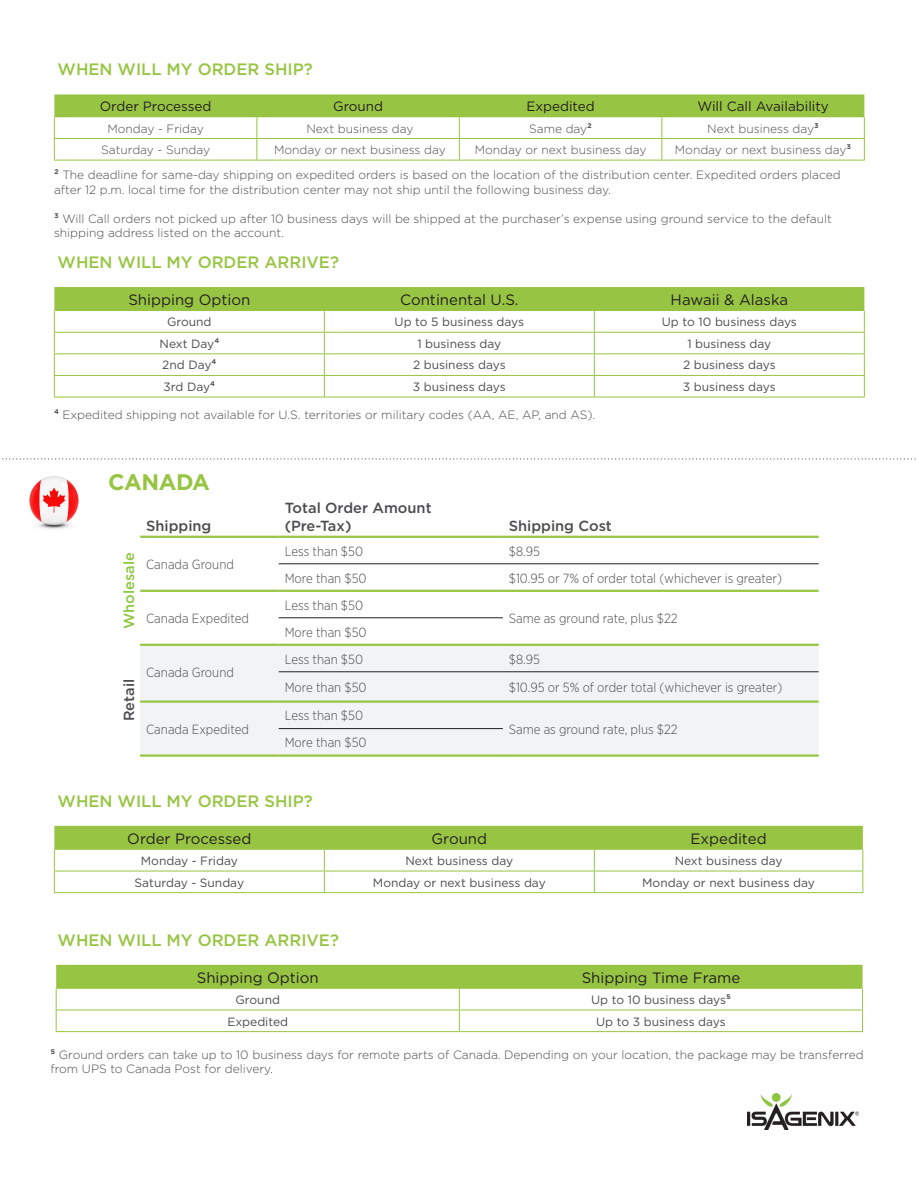
<style>
.page{position:relative;width:918px;height:1188px;background:#fff}
.page>*{position:absolute;margin:0;border:0;box-sizing:border-box;transform-origin:0 0}
.t1{font:700 22.5px "Gotham";letter-spacing:-.02em;color:#97c543}
.t2{font:500 16.5px "Gotham";color:#97c543}
.t3{font:15px "Gotham";color:#231f20}
.t4{font:500 14.55px/17.5px "Gotham";color:#4b4c4d}
.t5{font:500 14.55px "Gotham";color:#8bc63e}
.t6{font:13.5px "Gotham";color:#231f20}
.t7{font:300 13.35px "Gotham Narrow";color:#4b4c4d}
.t8{font:300 12px/14.4px "Gotham";color:#4b4c4d}
.t9{font:12px "Gotham";color:#4b4c4d}
.s1{font-weight:700}
</style>
<div class="page">
<img style="left:748px;top:1094px;width:110px;height:35px">
<svg style="left:54px;top:94px;width:811px;height:66px"></svg>
<hr style="left:54px;top:160px;width:203px;height:1px;background:#97c543">
<hr style="left:257px;top:160px;width:202px;height:1px;background:#97c543">
<hr style="left:459px;top:160px;width:203px;height:1px;background:#97c543">
<hr style="left:662px;top:160px;width:203px;height:1px;background:#97c543">
<svg style="left:54px;top:287px;width:811px;height:110px"></svg>
<hr style="left:54px;top:397px;width:270px;height:1px;background:#97c543">
<hr style="left:324px;top:397px;width:270px;height:1px;background:#97c543">
<hr style="left:594px;top:397px;width:271px;height:1px;background:#97c543">
<svg style="left:140px;top:563px;width:679px;height:81px"></svg>
<div style="left:140px;top:646px;width:679px;height:108px;background:#f2f3f4"></div>
<hr style="left:140px;top:536px;width:139px;height:2px;background:#97c543">
<hr style="left:279px;top:536px;width:224px;height:2px;background:#97c543">
<hr style="left:503px;top:536px;width:316px;height:2px;background:#97c543">
<hr style="left:279px;top:563px;width:224px;height:1px;background:#231f20">
<hr style="left:503px;top:563px;width:316px;height:1px;background:#231f20">
<hr style="left:279px;top:617px;width:224px;height:1px;background:#231f20">
<hr style="left:140px;top:590px;width:139px;height:2px;background:#97c543">
<hr style="left:279px;top:590px;width:224px;height:2px;background:#97c543">
<hr style="left:503px;top:590px;width:316px;height:2px;background:#97c543">
<hr style="left:140px;top:644px;width:139px;height:2px;background:#97c543">
<hr style="left:279px;top:644px;width:224px;height:2px;background:#97c543">
<hr style="left:503px;top:644px;width:316px;height:2px;background:#97c543">
<hr style="left:140px;top:754px;width:139px;height:3px;background:#97c543">
<hr style="left:279px;top:754px;width:224px;height:3px;background:#97c543">
<hr style="left:503px;top:754px;width:316px;height:3px;background:#97c543">
<hr style="left:279px;top:671px;width:224px;height:1px;background:#231f20">
<hr style="left:503px;top:671px;width:316px;height:1px;background:#231f20">
<hr style="left:279px;top:728px;width:224px;height:1px;background:#231f20">
<hr style="left:140px;top:700px;width:139px;height:3px;background:#97c543">
<hr style="left:279px;top:700px;width:224px;height:3px;background:#97c543">
<hr style="left:503px;top:700px;width:316px;height:3px;background:#97c543">
<img style="left:29px;top:476px;width:50px;height:53px">
<svg style="left:2px;top:458px;width:914px;height:2px"></svg>
<svg style="left:54px;top:826px;width:809px;height:66px"></svg>
<hr style="left:54px;top:892px;width:270px;height:1px;background:#97c543">
<hr style="left:324px;top:892px;width:270px;height:1px;background:#97c543">
<hr style="left:594px;top:892px;width:269px;height:1px;background:#97c543">
<svg style="left:56px;top:965px;width:807px;height:66px"></svg>
<hr style="left:56px;top:1031px;width:403px;height:1px;background:#97c543">
<hr style="left:459px;top:1031px;width:404px;height:1px;background:#97c543">
<p class="t2" style="left:58px;top:59px;width:257px">WHEN WILL MY ORDER SHIP?</p>
<p class="t6" style="left:100px;top:98px;width:113px">Order Processed</p>
<p class="t6" style="left:333px;top:98px;width:52px">Ground</p>
<p class="t6" style="left:526px;top:98px;width:70px">Expedited</p>
<p class="t6" style="left:697px;top:98px;width:133px">Will Call Availability</p>
<p class="t8" style="left:107px;top:121px;width:98px">Monday - Friday</p>
<p class="t8" style="left:306px;top:121px;width:108px">Next business day</p>
<p class="t8" style="left:529px;top:121px;width:65px">Same day<span class="s1">²</span></p>
<p class="t8" style="left:707px;top:121px;width:113px">Next business day<span class="s1">³</span></p>
<p class="t8" style="left:101px;top:142px;width:110px">Saturday - Sunday</p>
<p class="t8" style="left:274px;top:142px;width:173px">Monday or next business day</p>
<p class="t8" style="left:475px;top:142px;width:173px">Monday or next business day</p>
<p class="t8" style="left:675px;top:142px;width:178px">Monday or next business day<span class="s1">³</span></p>
<p class="t8" style="left:54px;top:168px;width:788px"><span class="s1">²</span> The deadline for same-day shipping on expedited orders is based on the location of the distribution center. Expedited orders placed after 12 p.m. local time for the distribution center may not ship until the following business day.</p>
<p class="t8" style="left:54px;top:211px;width:779px"><span class="s1">³</span> Will Call orders not picked up after 10 business days will be shipped at the purchaser’s expense using ground service to the default shipping address listed on the account.</p>
<p class="t2" style="left:58px;top:251px;width:283px">WHEN WILL MY ORDER ARRIVE?</p>
<p class="t3" style="left:128px;top:290px;width:123px">Shipping Option</p>
<p class="t3" style="left:400px;top:290px;width:120px">Continental U.S.</p>
<p class="t3" style="left:671px;top:290px;width:119px">Hawaii &amp; Alaska</p>
<p class="t9" style="left:167px;top:314px;width:46px">Ground</p>
<p class="t9" style="left:395px;top:314px;width:131px">Up to 5 business days</p>
<p class="t9" style="left:662px;top:314px;width:137px">Up to 10 business days</p>
<p class="t9" style="left:160px;top:336px;width:61px">Next Day<span class="s1">⁴</span></p>
<p class="t9" style="left:417px;top:336px;width:86px">1 business day</p>
<p class="t9" style="left:687px;top:336px;width:86px">1 business day</p>
<p class="t9" style="left:162px;top:358px;width:56px">2nd Day<span class="s1">⁴</span></p>
<p class="t9" style="left:413px;top:358px;width:94px">2 business days</p>
<p class="t9" style="left:683px;top:358px;width:94px">2 business days</p>
<p class="t9" style="left:164px;top:379px;width:53px">3rd Day<span class="s1">⁴</span></p>
<p class="t9" style="left:413px;top:379px;width:94px">3 business days</p>
<p class="t9" style="left:683px;top:379px;width:94px">3 business days</p>
<p class="t8" style="left:54px;top:407px;width:543px"><span class="s1">⁴</span> Expedited shipping not available for U.S. territories or military codes (AA, AE, AP, and AS).</p>
<p class="t1" style="left:108px;top:467px;width:103px">CANADA</p>
<p class="t4" style="left:146px;top:517px;width:67px">Shipping</p>
<p class="t5" style="left:120px;top:629px;width:78px;rotate:-90deg">Wholesale</p>
<p class="t7" style="left:146px;top:556px;width:89px">Canada Ground</p>
<p class="t7" style="left:146px;top:610px;width:104px">Canada Expedited</p>
<p class="t4" style="left:120px;top:721px;width:44px;rotate:-90deg">Retail</p>
<p class="t7" style="left:146px;top:664px;width:89px">Canada Ground</p>
<p class="t7" style="left:146px;top:721px;width:104px">Canada Expedited</p>
<p class="t4" style="left:285px;top:499px;width:149px">Total Order Amount (Pre-Tax)</p>
<p class="t4" style="left:509px;top:517px;width:105px">Shipping Cost</p>
<p class="t7" style="left:285px;top:543px;width:80px">Less than $50</p>
<p class="t7" style="left:509px;top:543px;width:33px">$8.95</p>
<p class="t7" style="left:285px;top:570px;width:83px">More than $50</p>
<p class="t7" style="left:509px;top:570px;width:275px">$10.95 or 7% of order total (whichever is greater)</p>
<p class="t7" style="left:285px;top:597px;width:80px">Less than $50</p>
<p class="t7" style="left:285px;top:624px;width:83px">More than $50</p>
<p class="t7" style="left:509px;top:610px;width:170px">Same as ground rate, plus $22</p>
<p class="t7" style="left:285px;top:651px;width:80px">Less than $50</p>
<p class="t7" style="left:509px;top:651px;width:33px">$8.95</p>
<p class="t7" style="left:285px;top:679px;width:83px">More than $50</p>
<p class="t7" style="left:509px;top:679px;width:275px">$10.95 or 5% of order total (whichever is greater)</p>
<p class="t7" style="left:285px;top:708px;width:80px">Less than $50</p>
<p class="t7" style="left:285px;top:735px;width:83px">More than $50</p>
<p class="t7" style="left:509px;top:721px;width:170px">Same as ground rate, plus $22</p>
<p class="t2" style="left:58px;top:790px;width:257px">WHEN WILL MY ORDER SHIP?</p>
<p class="t3" style="left:127px;top:829px;width:126px">Order Processed</p>
<p class="t3" style="left:432px;top:829px;width:57px">Ground</p>
<p class="t3" style="left:691px;top:829px;width:78px">Expedited</p>
<p class="t9" style="left:141px;top:853px;width:99px">Monday - Friday</p>
<p class="t9" style="left:406px;top:853px;width:109px">Next business day</p>
<p class="t9" style="left:675px;top:853px;width:109px">Next business day</p>
<p class="t9" style="left:135px;top:875px;width:111px">Saturday - Sunday</p>
<p class="t9" style="left:373px;top:875px;width:174px">Monday or next business day</p>
<p class="t9" style="left:642px;top:875px;width:174px">Monday or next business day</p>
<p class="t2" style="left:58px;top:929px;width:283px">WHEN WILL MY ORDER ARRIVE?</p>
<p class="t3" style="left:197px;top:968px;width:123px">Shipping Option</p>
<p class="t3" style="left:582px;top:968px;width:160px">Shipping Time Frame</p>
<p class="t9" style="left:236px;top:992px;width:46px">Ground</p>
<p class="t9" style="left:591px;top:992px;width:141px">Up to 10 business days<span class="s1">⁵</span></p>
<p class="t9" style="left:227px;top:1014px;width:62px">Expedited</p>
<p class="t9" style="left:596px;top:1014px;width:131px">Up to 3 business days</p>
<p class="t8" style="left:50px;top:1047px;width:815px"><span class="s1">⁵</span> Ground orders can take up to 10 business days for remote parts of Canada. Depending on your location, the package may be transferred from UPS to Canada Post for delivery.</p>
</div>
